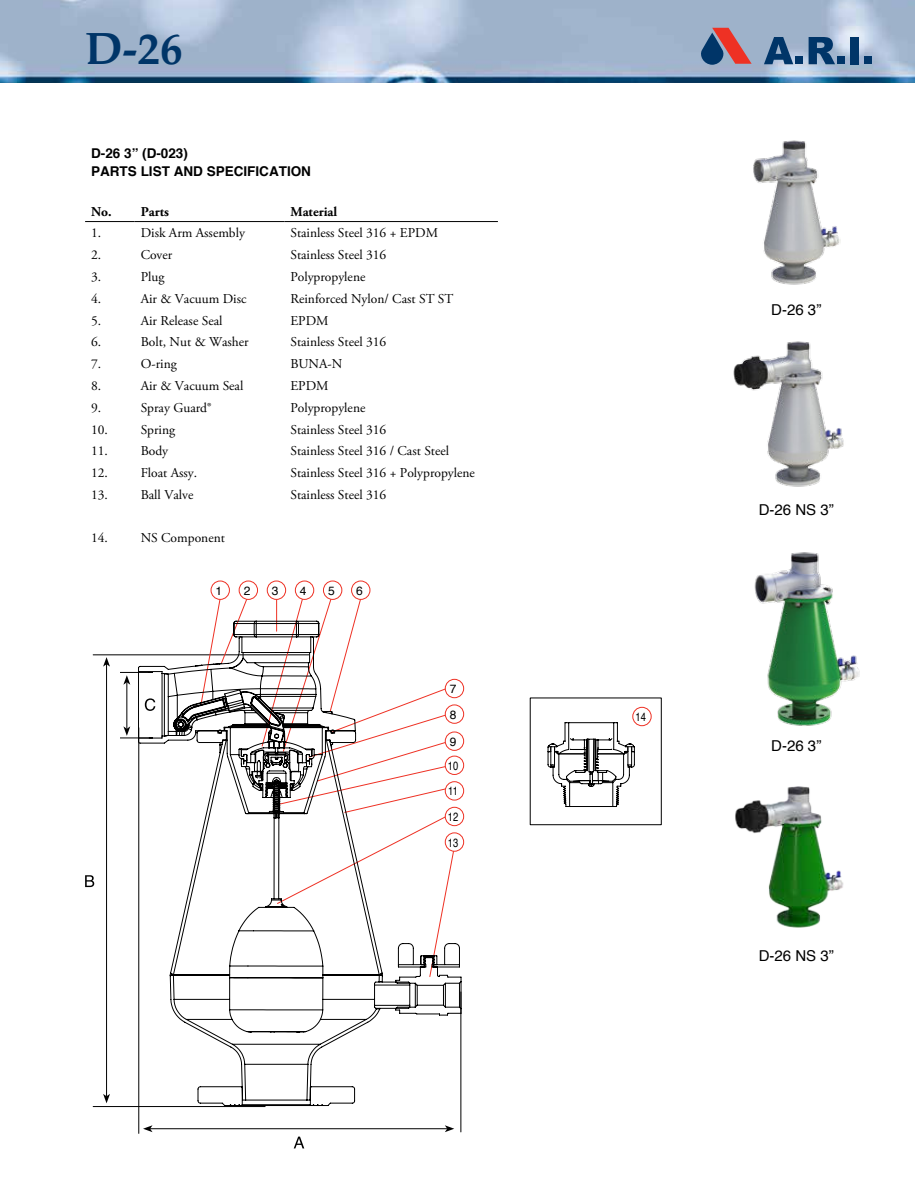
<style>
.page{position:relative;width:915px;height:1191px;background:#fff}
.page>*{position:absolute;margin:0;border:0;box-sizing:border-box;transform-origin:0 0}
.t1{font:700 45px "Palatino";color:#003568}
.t2{font:15px "Helvetica";color:#000}
.t3{font:13.5px "Adobe Garamond Pro";color:#000}
.t4{font:700 13.5px/18px "Helvetica";color:#000}
.t5{font:700 13.5px "Adobe Garamond Pro";color:#000}
.t6{font:12px/24.2px "Helvetica";color:#000}
.t7{font:12px/25.7px "Helvetica";color:#000;text-align:justify;scale:.78 1}
</style>
<div class="page">
<img style="left:0;top:0;width:914px;height:83px">
<svg style="left:698px;top:28px;width:53px;height:37px;background:#916e81"></svg>
<svg style="left:763px;top:37px;width:30px;height:27px"></svg>
<div style="left:795px;top:57px;width:8px;height:7px;background:#003568"></div>
<svg style="left:808px;top:37px;width:26px;height:27px"></svg>
<div style="left:837px;top:57px;width:8px;height:7px;background:#003568"></div>
<div style="left:850px;top:37px;width:8px;height:27px;background:#003568"></div>
<div style="left:864px;top:57px;width:8px;height:7px;background:#003568"></div>
<hr style="left:85px;top:221px;width:50px;height:1px;background:#000">
<hr style="left:135px;top:221px;width:149px;height:1px;background:#000">
<hr style="left:284px;top:221px;width:213px;height:1px;background:#000">
<img style="left:754px;top:552px;width:106px;height:174px">
<div style="left:632px;top:707px;width:19px;height:19px;border:1px solid #ee3124;border-radius:50%"></div>
<svg style="left:547px;top:722px;width:87px;height:85px"></svg>
<img style="left:733px;top:341px;width:111px;height:146px">
<img style="left:735px;top:786px;width:109px;height:142px">
<img style="left:753px;top:140px;width:87px;height:145px">
<hr style="left:106px;top:664px;width:1px;height:432px;background:#000">
<svg style="left:103px;top:657px;width:7px;height:9px"></svg>
<svg style="left:103px;top:1093px;width:7px;height:10px"></svg>
<svg style="left:294px;top:1136px;width:10px;height:12px"></svg>
<svg style="left:85px;top:875px;width:9px;height:12px"></svg>
<hr style="left:120px;top:672px;width:33px;height:1px;background:#000">
<hr style="left:120px;top:737px;width:33px;height:1px;background:#000">
<hr style="left:126px;top:682px;width:1px;height:46px;background:#000">
<svg style="left:123px;top:675px;width:7px;height:9px"></svg>
<svg style="left:123px;top:726px;width:7px;height:10px"></svg>
<hr style="left:150px;top:1128px;width:297px;height:1px;background:#000">
<svg style="left:143px;top:1125px;width:9px;height:7px"></svg>
<svg style="left:444px;top:1125px;width:10px;height:7px"></svg>
<hr style="left:460px;top:992px;width:1px;height:140px;background:#000">
<hr style="left:138px;top:727px;width:1px;height:406px;background:#000">
<hr style="left:93px;top:1106px;width:172px;height:1px;background:#000">
<hr style="left:93px;top:654px;width:216px;height:1px;background:#000">
<svg style="left:212px;top:591px;width:35px;height:29px"></svg>
<div style="left:444px;top:704px;width:20px;height:19px;border:1px solid #ee3124;border-radius:50%"></div>
<div style="left:444px;top:731px;width:20px;height:19px;border:1px solid #ee3124;border-radius:50%"></div>
<div style="left:444px;top:755px;width:20px;height:20px;border:1px solid #ee3124;border-radius:50%"></div>
<div style="left:444px;top:781px;width:20px;height:19px;border:1px solid #ee3124;border-radius:50%"></div>
<div style="left:444px;top:807px;width:20px;height:19px;border:1px solid #ee3124;border-radius:50%"></div>
<div style="left:444px;top:832px;width:20px;height:19px;border:1px solid #ee3124;border-radius:50%"></div>
<div style="left:323px;top:580px;width:19px;height:20px;border:1px solid #ee3124;border-radius:50%"></div>
<div style="left:295px;top:580px;width:19px;height:20px;border:1px solid #ee3124;border-radius:50%"></div>
<div style="left:267px;top:580px;width:19px;height:20px;border:1px solid #ee3124;border-radius:50%"></div>
<div style="left:239px;top:581px;width:18px;height:18px;background:#fff;border-radius:50%"></div>
<div style="left:239px;top:580px;width:19px;height:20px;border:1px solid #ee3124;border-radius:50%"></div>
<div style="left:211px;top:581px;width:18px;height:18px;background:#fff;border-radius:50%"></div>
<div style="left:210px;top:580px;width:20px;height:20px;border:1px solid #ee3124;border-radius:50%"></div>
<div style="left:444px;top:679px;width:20px;height:19px;border:1px solid #ee3124;border-radius:50%"></div>
<svg style="left:255px;top:591px;width:116px;height:29px"></svg>
<svg style="left:138px;top:620px;width:323px;height:486px"></svg>
<div style="left:351px;top:581px;width:19px;height:18px;background:#fff;border-radius:50%"></div>
<div style="left:351px;top:580px;width:19px;height:20px;border:1px solid #ee3124;border-radius:50%"></div>
<h1 class="t1" style="left:85px;top:22px;width:99px">D-26</h1>
<p class="t4" style="left:91px;top:145px;width:221px">D-26 3” (D-023)<br>PARTS LIST AND SPECIFICATION</p>
<p class="t5" style="left:91px;top:206px;width:79px">No. Parts</p>
<p class="t5" style="left:290px;top:206px;width:48px">Material</p>
<p class="t3" style="left:91px;top:228px;width:12px">1.</p>
<p class="t3" style="left:141px;top:228px;width:106px">Disk Arm Assembly</p>
<p class="t3" style="left:290px;top:228px;width:149px">Stainless Steel 316 + EPDM</p>
<p class="t3" style="left:91px;top:249px;width:12px">2.</p>
<p class="t3" style="left:141px;top:249px;width:33px">Cover</p>
<p class="t3" style="left:290px;top:249px;width:97px">Stainless Steel 316</p>
<p class="t3" style="left:91px;top:271px;width:12px">3.</p>
<p class="t3" style="left:141px;top:271px;width:25px">Plug</p>
<p class="t3" style="left:290px;top:271px;width:76px">Polypropylene</p>
<p class="t3" style="left:91px;top:293px;width:12px">4.</p>
<p class="t3" style="left:141px;top:293px;width:107px">Air &amp; Vacuum Disc</p>
<p class="t3" style="left:290px;top:293px;width:164px">Reinforced Nylon/ Cast ST ST</p>
<p class="t3" style="left:91px;top:315px;width:12px">5.</p>
<p class="t3" style="left:141px;top:315px;width:83px">Air Release Seal</p>
<p class="t3" style="left:290px;top:315px;width:40px">EPDM</p>
<p class="t3" style="left:91px;top:337px;width:12px">6.</p>
<p class="t3" style="left:141px;top:337px;width:109px">Bolt, Nut &amp; Washer</p>
<p class="t3" style="left:290px;top:337px;width:97px">Stainless Steel 316</p>
<p class="t3" style="left:91px;top:358px;width:12px">7.</p>
<p class="t3" style="left:141px;top:358px;width:38px">O-ring</p>
<p class="t3" style="left:290px;top:358px;width:54px">BUNA-N</p>
<p class="t3" style="left:91px;top:380px;width:12px">8.</p>
<p class="t3" style="left:141px;top:380px;width:104px">Air &amp; Vacuum Seal</p>
<p class="t3" style="left:290px;top:380px;width:40px">EPDM</p>
<p class="t3" style="left:91px;top:402px;width:12px">9.</p>
<p class="t3" style="left:141px;top:402px;width:72px">Spray Guard®</p>
<p class="t3" style="left:290px;top:402px;width:76px">Polypropylene</p>
<p class="t3" style="left:91px;top:424px;width:18px">10.</p>
<p class="t3" style="left:141px;top:424px;width:36px">Spring</p>
<p class="t3" style="left:290px;top:424px;width:97px">Stainless Steel 316</p>
<p class="t3" style="left:91px;top:446px;width:18px">11.</p>
<p class="t3" style="left:141px;top:446px;width:29px">Body</p>
<p class="t3" style="left:290px;top:446px;width:160px">Stainless Steel 316 / Cast Steel</p>
<p class="t3" style="left:91px;top:467px;width:18px">12.</p>
<p class="t3" style="left:141px;top:467px;width:58px">Float Assy.</p>
<p class="t3" style="left:290px;top:467px;width:186px">Stainless Steel 316 + Polypropylene</p>
<p class="t3" style="left:91px;top:489px;width:18px">13.</p>
<p class="t3" style="left:141px;top:489px;width:54px">Ball Valve</p>
<p class="t3" style="left:290px;top:489px;width:97px">Stainless Steel 316</p>
<p class="t3" style="left:91px;top:532px;width:18px">14.</p>
<p class="t3" style="left:141px;top:532px;width:86px">NS Component</p>
<p class="t6" style="left:215px;top:579px;width:8px">1</p>
<p class="t6" style="left:243px;top:579px;width:8px">2</p>
<p class="t6" style="left:272px;top:579px;width:8px">3</p>
<p class="t6" style="left:300px;top:579px;width:8px">4</p>
<p class="t6" style="left:328px;top:579px;width:8px">5</p>
<p class="t6" style="left:356px;top:579px;width:8px">6</p>
<p class="t6" style="left:449px;top:678px;width:8px">7</p>
<p class="t6" style="left:449px;top:703px;width:8px">8</p>
<p class="t7" style="left:635px;top:705px;width:15px">14</p>
<p class="t6" style="left:448px;top:730px;width:12px">9<br>10</p>
<p class="t7" style="left:448px;top:779px;width:15px">11<br>12<br>13</p>
<p class="t2" style="left:771px;top:304px;width:52px">D-26 3”</p>
<p class="t2" style="left:758px;top:504px;width:77px">D-26 NS 3”</p>
<p class="t2" style="left:771px;top:740px;width:52px">D-26 3”</p>
<p class="t2" style="left:758px;top:950px;width:77px">D-26 NS 3”</p>
</div>
